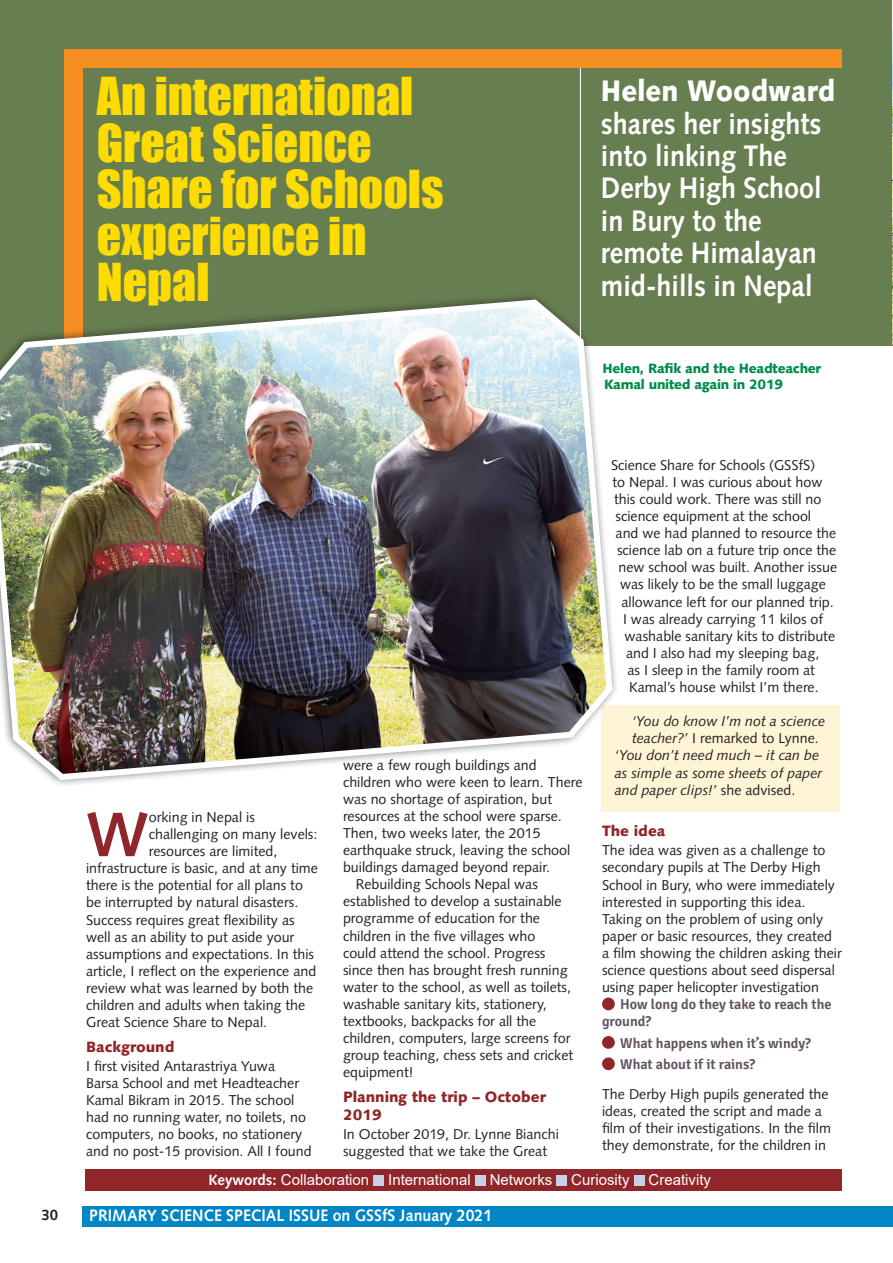
<style>
.page{position:relative;width:893px;height:1263px;background:#fff}
.page>*{position:absolute;margin:0;border:0;box-sizing:border-box;transform-origin:0 0}
.t1{font:700 62.7px "Syntax";color:#902629}
.t2{font:48px/46.5px "Impact";color:#ffdc01}
.t3{font:700 29.7px/32.4px "Syntax";color:#fff;scale:.91 1}
.t4{font:900 29.7px "Syntax";color:#fff;scale:.91 1}
.t5{font:700 16.5px "Syntax";color:#fff;scale:.96 1}
.t6{font:15px "Arial";color:#fff}
.t7{font:900 15px/18px "Syntax";color:#902629}
.t8{font:700 15px "Syntax";color:#231f20}
.t9{font:14.25px/17.1px "Syntax";color:#231f20}
.t10{font:italic 14.25px "Syntax";color:#231f20}
.t11{font:600 14.25px/17.1px "Signika";color:#615362}
.t12{font:900 13.5px/16.2px "Syntax";letter-spacing:-.02em;color:#008c4c}
.s1{font-style:italic}
.s2{font-style:normal}
.s3{font-family:"Syntax";font-weight:700}
</style>
<div class="page">
<div style="left:82px;top:1206px;width:811px;height:20px;background:#0085c5"></div>
<div style="left:601px;top:706px;width:239px;height:106px;background:#fef5d6"></div>
<div style="left:0;top:0;width:892px;height:345px;background:#677e51"></div>
<div style="left:602px;top:997px;width:13px;height:13px;background:#902629;border-radius:50%"></div>
<div style="left:602px;top:1036px;width:13px;height:13px;background:#902629;border-radius:50%"></div>
<div style="left:602px;top:1057px;width:13px;height:13px;background:#902629;border-radius:50%"></div>
<div style="left:85px;top:1169px;width:757px;height:22px;background:#902629"></div>
<div style="left:373px;top:1175px;width:11px;height:10px;background:#c7d0e9"></div>
<div style="left:475px;top:1175px;width:11px;height:10px;background:#c7d0e9"></div>
<div style="left:556px;top:1175px;width:11px;height:10px;background:#c7d0e9"></div>
<div style="left:634px;top:1175px;width:10px;height:10px;background:#c7d0e9"></div>
<img style="left:892px;top:29px;width:1px;height:316px">
<div style="left:65px;top:59px;width:18px;height:291px;background:#f68f22"></div>
<img style="left:0;top:296px;width:616px;height:487px">
<hr style="left:580px;top:66px;width:1px;height:296px;background:#fff">
<div style="left:65px;top:50px;width:777px;height:18px;background:#f68f22"></div>
<h2 class="t2" style="left:97px;top:72px;width:348px">An international<br>Great Science<br>Share for Schools experience in<br>Nepal</h2>
<h3 class="t4" style="left:601px;top:73px;width:259px">Helen Woodward</h3>
<h3 class="t3" style="left:601px;top:107px;width:244px">shares her insights into linking The<br>Derby High School in Bury to the remote Himalayan mid-hills in Nepal</h3>
<p class="t12" style="left:603px;top:360px;width:220px">Helen, Rafik and the Headteacher<br>Kamal united again in 2019</p>
<h1 class="t1" style="left:86px;top:799px;width:64px">W</h1>
<p class="t9" style="left:149px;top:808px;width:108px">orking in Nepal is</p>
<p class="t9" style="left:149px;top:826px;width:170px">challenging on many levels:</p>
<p class="t9" style="left:149px;top:843px;width:130px">resources are limited,</p>
<p class="t9" style="left:86px;top:860px;width:233px">infrastructure is basic, and at any time</p>
<p class="t9" style="left:86px;top:877px;width:218px">there is the potential for all plans to</p>
<p class="t9" style="left:86px;top:894px;width:214px">be interrupted by natural disasters.</p>
<p class="t9" style="left:86px;top:911px;width:210px">Success requires great flexibility as</p>
<p class="t9" style="left:86px;top:928px;width:210px">well as an ability to put aside your</p>
<p class="t9" style="left:86px;top:945px;width:230px">assumptions and expectations. In this</p>
<p class="t9" style="left:86px;top:962px;width:232px">article, I reflect on the experience and</p>
<p class="t9" style="left:86px;top:979px;width:229px">review what was learned by both the</p>
<p class="t9" style="left:86px;top:997px;width:221px">children and adults when taking the</p>
<p class="t9" style="left:86px;top:1014px;width:183px">Great Science Share to Nepal.</p>
<p class="t7" style="left:86px;top:1037px;width:90px">Background</p>
<p class="t9" style="left:86px;top:1057px;width:227px">I first visited Antarastriya Yuwa<br>Barsa School and met Headteacher Kamal Bikram in 2015. The school had no running water, no toilets, no computers, no books, no stationery and no post-15 provision. All I found</p>
<p class="t9" style="left:343px;top:756px;width:195px">were a few rough buildings and</p>
<p class="t9" style="left:343px;top:773px;width:241px">children who were keen to learn. There</p>
<p class="t9" style="left:343px;top:790px;width:211px">was no shortage of aspiration, but</p>
<p class="t9" style="left:343px;top:807px;width:220px">resources at the school were sparse.</p>
<p class="t9" style="left:343px;top:824px;width:199px">Then, two weeks later, the 2015</p>
<p class="t9" style="left:343px;top:841px;width:229px">earthquake struck, leaving the school</p>
<p class="t9" style="left:343px;top:859px;width:209px">buildings damaged beyond repair.</p>
<p class="t9" style="left:356px;top:876px;width:184px">Rebuilding Schools Nepal was</p>
<p class="t9" style="left:343px;top:893px;width:220px">established to develop a sustainable</p>
<p class="t9" style="left:343px;top:910px;width:199px">programme of education for the</p>
<p class="t9" style="left:343px;top:927px;width:194px">children in the five villages who</p>
<p class="t9" style="left:343px;top:944px;width:204px">could attend the school. Progress</p>
<p class="t9" style="left:343px;top:961px;width:226px">since then has brought fresh running</p>
<p class="t9" style="left:343px;top:978px;width:230px">water to the school, as well as toilets,</p>
<p class="t9" style="left:343px;top:995px;width:205px">washable sanitary kits, stationery,</p>
<p class="t9" style="left:343px;top:1012px;width:195px">textbooks, backpacks for all the</p>
<p class="t9" style="left:343px;top:1030px;width:229px">children, computers, large screens for</p>
<p class="t9" style="left:343px;top:1047px;width:232px">group teaching, chess sets and cricket</p>
<p class="t9" style="left:343px;top:1064px;width:72px">equipment!</p>
<p class="t7" style="left:343px;top:1087px;width:204px">Planning the trip – October<br>2019</p>
<p class="t9" style="left:343px;top:1125px;width:217px">In October 2019, Dr. Lynne Bianchi suggested that we take the Great</p>
<p class="t9" style="left:611px;top:456px;width:206px">Science Share for Schools (GSSfS)</p>
<p class="t9" style="left:613px;top:473px;width:211px">to Nepal. I was curious about how</p>
<p class="t9" style="left:614px;top:490px;width:209px">this could work. There was still no</p>
<p class="t9" style="left:615px;top:508px;width:197px">science equipment at the school</p>
<p class="t9" style="left:615px;top:525px;width:222px">and we had planned to resource the</p>
<p class="t9" style="left:617px;top:542px;width:221px">science lab on a future trip once the</p>
<p class="t9" style="left:618px;top:559px;width:220px">new school was built. Another issue</p>
<p class="t9" style="left:620px;top:576px;width:207px">was likely to be the small luggage</p>
<p class="t9" style="left:621px;top:593px;width:214px">allowance left for our planned trip.</p>
<p class="t9" style="left:623px;top:610px;width:202px">I was already carrying 11 kilos of</p>
<p class="t9" style="left:624px;top:627px;width:212px">washable sanitary kits to distribute</p>
<p class="t9" style="left:626px;top:644px;width:195px">and I also had my sleeping bag,</p>
<p class="t9" style="left:627px;top:661px;width:189px">as I sleep in the family room at</p>
<p class="t9" style="left:629px;top:679px;width:191px">Kamal’s house whilst I’m there.</p>
<p class="t10" style="left:632px;top:713px;width:195px">‘You do know I’m not a science</p>
<p class="t9" style="left:632px;top:730px;width:188px"><span class="s1">teacher?’</span> I remarked to Lynne.</p>
<p class="t10" style="left:615px;top:747px;width:206px">‘You don’t need much – it can be</p>
<p class="t10" style="left:615px;top:764px;width:209px">as simple as some sheets of paper</p>
<p class="t10" style="left:615px;top:781px;width:182px">and paper clips!’ <span class="s2">she advised.</span></p>
<p class="t7" style="left:602px;top:822px;width:65px">The idea</p>
<p class="t9" style="left:602px;top:842px;width:241px">The idea was given as a challenge to secondary pupils at The Derby High School in Bury, who were immediately interested in supporting this idea.<br>Taking on the problem of using only paper or basic resources, they created a film showing the children asking their science questions about seed dispersal using paper helicopter investigation</p>
<p class="t11" style="left:602px;top:996px;width:231px;text-indent:18px">How long do they take to reach the ground?</p>
<p class="t11" style="left:620px;top:1032px;width:192px;line-height:21.3px">What happens when it’s windy?<br>What about if it rains?</p>
<p class="t9" style="left:602px;top:1085px;width:230px">The Derby High pupils generated the ideas, created the script and made a film of their investigations. In the film they demonstrate, for the children in</p>
<p class="t6" style="left:208px;top:1170px;width:162px"><span class="s3">Keywords:</span> Collaboration</p>
<p class="t6" style="left:388px;top:1170px;width:84px">International</p>
<p class="t6" style="left:490px;top:1170px;width:64px">Networks</p>
<p class="t6" style="left:571px;top:1170px;width:60px">Curiosity</p>
<p class="t6" style="left:649px;top:1170px;width:64px">Creativity</p>
<p class="t8" style="left:41px;top:1206px;width:18px">30</p>
<p class="t5" style="left:89px;top:1206px;width:421px">PRIMARY SCIENCE SPECIAL ISSUE on GSSfS January 2021</p>
</div>
